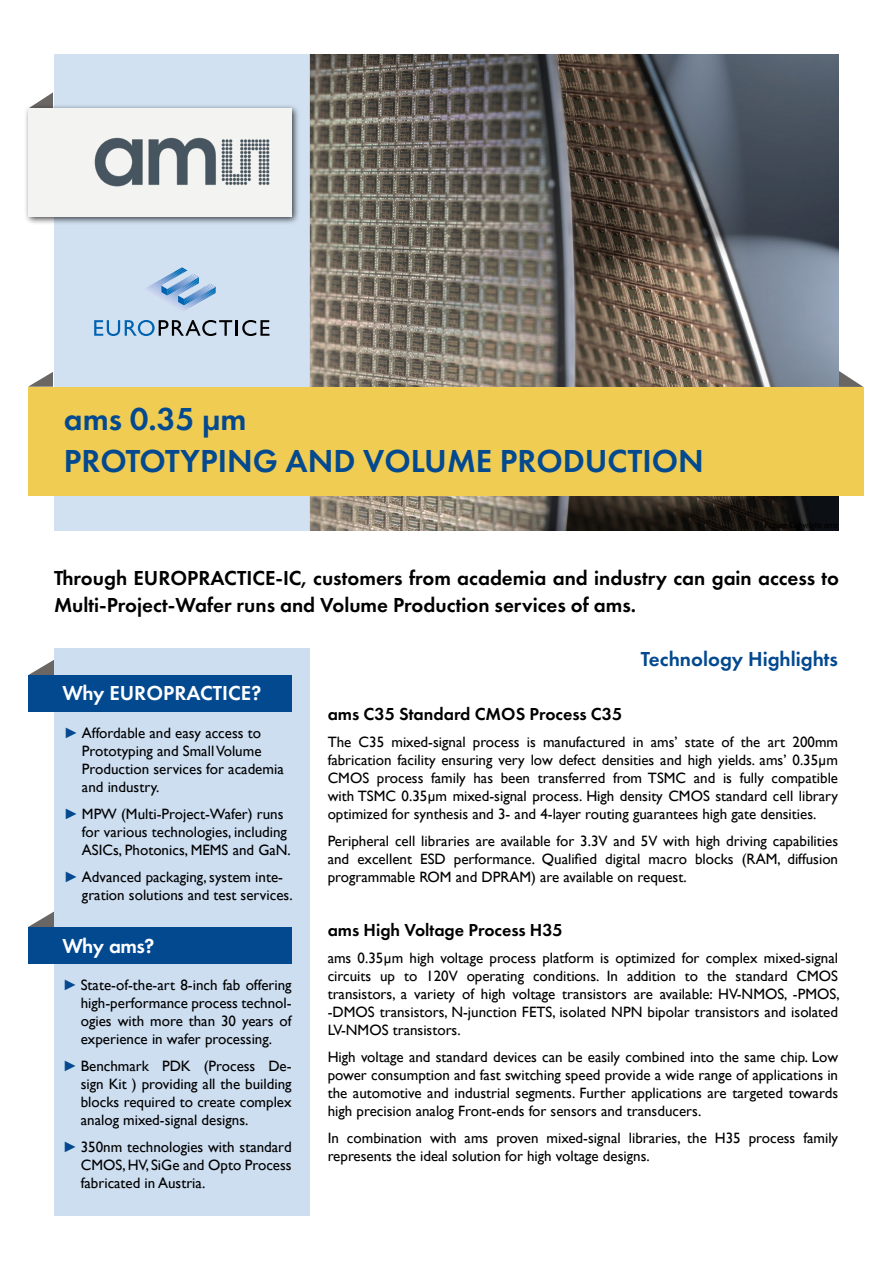
<style>
.page{position:relative;width:893px;height:1263px;background:#fff}
.page>*{position:absolute;margin:0;border:0;box-sizing:border-box;transform-origin:0 0}
.t1{font:600 33px/42px "Futura PT";color:#034990}
.t2{font:600 21px/27px "Futura PT";color:#000}
.t3{font:600 21px "Futura PT";color:#fff}
.t4{font:600 21px "Futura PT";color:#034990}
.t5{font:600 18px "Futura PT";color:#000}
.t6{font:15px/18px "Gill Sans";color:#000;text-align:justify}
.s1{font-family:"Gill Sans Nova";color:#034990}
</style>
<div class="page">
<svg style="left:37px;top:92px;width:16px;height:11px"></svg>
<svg style="left:28px;top:372px;width:25px;height:15px"></svg>
<svg style="left:839px;top:371px;width:24px;height:16px"></svg>
<img style="left:310px;top:54px;width:529px;height:477px">
<div style="left:54px;top:54px;width:256px;height:477px;background:#cddef1"></div>
<svg style="left:28px;top:911px;width:26px;height:16px"></svg>
<svg style="left:28px;top:660px;width:26px;height:15px"></svg>
<div style="left:54px;top:648px;width:256px;height:567px;background:#cddef1"></div>
<div style="left:28px;top:675px;width:264px;height:36px;background:#034990"></div>
<div style="left:24px;top:103px;width:276px;height:122px;background:#000;opacity:.75"></div>
<div style="left:28px;top:108px;width:264px;height:108px;background:#f3f3f2"></div>
<img style="left:94px;top:138px;width:175px;height:48px">
<div style="left:28px;top:927px;width:264px;height:36px;background:#034990"></div>
<div style="left:28px;top:387px;width:835px;height:108px;background:#f0cc52"></div>
<svg style="left:94px;top:320px;width:175px;height:16px"></svg>
<svg style="left:147px;top:267px;width:69px;height:43px"></svg>
<h1 class="t1" style="left:64px;top:398px;width:641px">ams 0.35 µm<br>PROTOTYPING AND VOLUME PRODUCTION</h1>
<h2 class="t2" style="left:54px;top:564px;width:786px">Through EUROPRACTICE-IC, customers from academia and industry can gain access to<br>Multi-Project-Wafer runs and Volume Production services of ams.</h2>
<h2 class="t4" style="left:641px;top:646px;width:199px">Technology Highlights</h2>
<p class="t5" style="left:328px;top:703px;width:296px">ams C35 Standard CMOS Process C35</p>
<p class="t6" style="left:328px;top:733px;width:512px">The C35 mixed-signal process is manufactured in ams’ state of the art 200mm fabrication facility ensuring very low defect densities and high yields. ams’ 0.35µm CMOS process family has been transferred from TSMC and is fully compatible with TSMC 0.35µm mixed-signal process. High density CMOS standard cell library optimized for synthesis and 3- and 4-layer routing guarantees high gate densities.</p>
<p class="t6" style="left:328px;top:832px;width:512px">Peripheral cell libraries are available for 3.3V and 5V with high driving capabilities and excellent ESD performance. Qualified digital macro blocks (RAM, diffusion programmable ROM and DPRAM) are available on request.</p>
<p class="t5" style="left:328px;top:919px;width:237px">ams High Voltage Process H35</p>
<p class="t6" style="left:328px;top:949px;width:513px">ams 0.35µm high voltage process platform is optimized for complex mixed-signal circuits up to 120V operating conditions. In addition to the standard CMOS transistors, a variety of high voltage transistors are available: HV-NMOS, -PMOS, -DMOS transistors, N-junction FETS, isolated NPN bipolar transistors and isolated LV-NMOS transistors.</p>
<p class="t6" style="left:328px;top:1048px;width:512px">High voltage and standard devices can be easily combined into the same chip. Low power consumption and fast switching speed provide a wide range of applications in the automotive and industrial segments. Further applications are targeted towards high precision analog Front-ends for sensors and transducers.</p>
<p class="t6" style="left:328px;top:1129px;width:512px">In combination with ams proven mixed-signal libraries, the H35 process family represents the ideal solution for high voltage designs.</p>
<h2 class="t3" style="left:63px;top:680px;width:200px">Why EUROPRACTICE?</h2>
<p class="t6" style="left:82px;top:724px;width:203px;text-align:left;text-indent:-18px"><span class="s1">►</span> Affordable and easy access to<br>Prototyping and Small Volume<br>Production services for academia and industry.</p>
<p class="t6" style="left:82px;top:805px;width:210px;text-align:left;text-indent:-18px"><span class="s1">►</span> MPW (Multi-Project-Wafer) runs for various technologies, including<br>ASICs, Photonics, MEMS and GaN.</p>
<p class="t6" style="left:82px;top:868px;width:212px;text-indent:-18px"><span class="s1">►</span> Advanced packaging, system inte&shy;gration solutions and test services.</p>
<h2 class="t3" style="left:62px;top:933px;width:94px">Why ams?</h2>
<p class="t6" style="left:81px;top:976px;width:212px;text-indent:-18px"><span class="s1">►</span> State-of-the-art 8-inch fab offering high-performance process technol&shy;ogies with more than 30 years of experience in wafer processing.</p>
<p class="t6" style="left:81px;top:1057px;width:212px;text-indent:-18px"><span class="s1">►</span> Benchmark PDK (Process De&shy;sign Kit ) providing all the building blocks required to create complex analog mixed-signal designs.</p>
<p class="t6" style="left:81px;top:1138px;width:212px;text-indent:-18px"><span class="s1">►</span> 350nm technologies with standard CMOS, HV, SiGe and Opto Process fabricated in Austria.</p>
</div>
